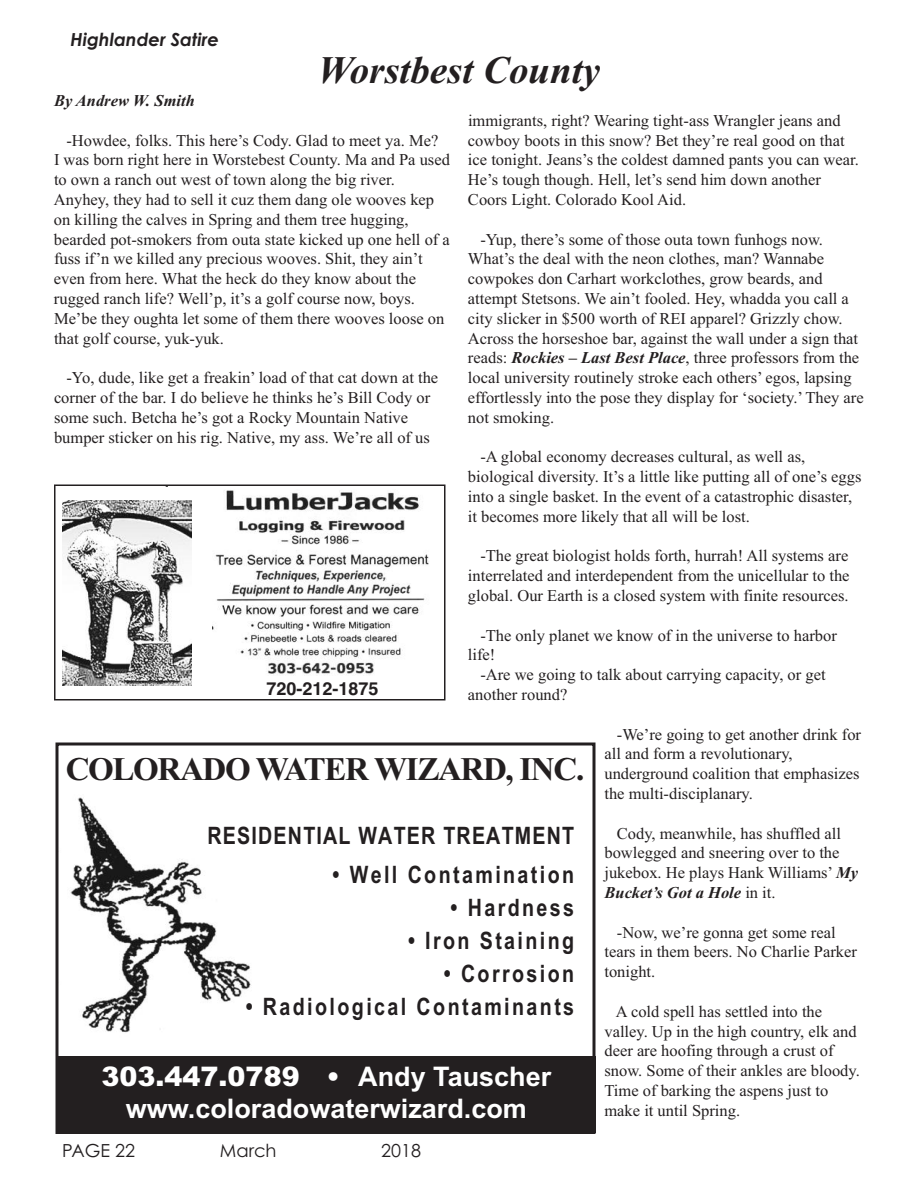
<style>
.page{position:relative;width:918px;height:1188px;background:#fff}
.page>*{position:absolute;margin:0;border:0;box-sizing:border-box;transform-origin:0 0}
.t1{font:italic 700 39px "Times New Roman";color:#231f20}
.t2{font:33px "Times New Roman PS Bold MT TT";letter-spacing:-.04em;color:#231f20}
.t3{font:27px/32.4px "Arial Bold MT TT";color:#fff;text-align:center}
.t4{font:24px "Arial Narrow Bold TT";letter-spacing:.1em;color:#231f20}
.t5{font:24px "Arial Narrow Bold TT";letter-spacing:.05em;color:#231f20}
.t6{font:italic 700 18px "Century Gothic";color:#231f20}
.t7{font:18px "Century Gothic";color:#231f20}
.t8{font:700 18px "Helvetica";color:#231f20}
.t9{font:16.5px/19.8px "Times New Roman";color:#231f20}
.t10{font:italic 700 16.5px "Times New Roman";color:#231f20}
.s1{font-weight:700;font-style:italic}
.s2{font-family:"Arial";font-weight:900}
</style>
<div class="page">
<img style="left:70px;top:797px;width:181px;height:236px">
<div style="left:56px;top:742px;width:540px;height:392px;border:3px solid #231f20"></div>
<div style="left:57px;top:1057px;width:539px;height:76px;background:#231f20"></div>
<img style="left:212px;top:490px;width:217px;height:184px">
<div style="left:54px;top:484px;width:392px;height:216px;border:2px solid #231f20"></div>
<div style="left:57px;top:488px;width:154px;height:211px;background:#fff"></div>
<img style="left:62px;top:500px;width:130px;height:186px">
<p class="t6" style="left:70px;top:29px;width:150px">Highlander Satire</p>
<p class="t1" style="left:318px;top:47px;width:284px">Worstbest County</p>
<p class="t10" style="left:54px;top:91px;width:142px">By Andrew W. Smith</p>
<p class="t9" style="left:54px;top:130px;width:397px;text-indent:12px">-Howdee, folks. This here’s Cody. Glad to meet ya. Me?<br>I was born right here in Worstebest County. Ma and Pa used to own a ranch out west of town along the big river.<br>Anyhey, they had to sell it cuz them dang ole wooves kep on killing the calves in Spring and them tree hugging, bearded pot-smokers from outa state kicked up one hell of a fuss if’n we killed any precious wooves. Shit, they ain’t even from here. What the heck do they know about the rugged ranch life? Well’p, it’s a golf course now, boys.<br>Me’be they oughta let some of them there wooves loose on that golf course, yuk-yuk.</p>
<p class="t9" style="left:54px;top:368px;width:386px;text-indent:12px">-Yo, dude, like get a freakin’ load of that cat down at the corner of the bar. I do believe he thinks he’s Bill Cody or some such. Betcha he’s got a Rocky Mountain Native bumper sticker on his rig. Native, my ass. We’re all of us</p>
<p class="t9" style="left:468px;top:110px;width:392px">immigrants, right? Wearing tight-ass Wrangler jeans and cowboy boots in this snow? Bet they’re real good on that ice tonight. Jeans’s the coldest damned pants you can wear.<br>He’s tough though. Hell, let’s send him down another Coors Light. Colorado Kool Aid.</p>
<p class="t9" style="left:468px;top:229px;width:397px;text-indent:12px">-Yup, there’s some of those outa town funhogs now.<br>What’s the deal with the neon clothes, man? Wannabe cowpokes don Carhart workclothes, grow beards, and attempt Stetsons. We ain’t fooled. Hey, whadda you call a city slicker in $500 worth of REI apparel? Grizzly chow.<br>Across the horseshoe bar, against the wall under a sign that reads: <span class="s1">Rockies – Last Best Place</span>, three professors from the local university routinely stroke each others’ egos, lapsing effortlessly into the pose they display for ‘society.’ They are not smoking.</p>
<p class="t9" style="left:468px;top:447px;width:395px;text-indent:12px">-A global economy decreases cultural, as well as, biological diversity. It’s a little like putting all of one’s eggs into a single basket. In the event of a catastrophic disaster, it becomes more likely that all will be lost.</p>
<p class="t9" style="left:468px;top:546px;width:383px;text-align:justify;text-indent:12px">-The great biologist holds forth, hurrah! All systems are interrelated and interdependent from the unicellular to the global. Our Earth is a closed system with finite resources.</p>
<p class="t9" style="left:480px;top:625px;width:358px">-The only planet we know of in the universe to harbor</p>
<p class="t9" style="left:468px;top:645px;width:29px">life!</p>
<p class="t9" style="left:480px;top:665px;width:347px">-Are we going to talk about carrying capacity, or get</p>
<p class="t9" style="left:468px;top:684px;width:101px">another round?</p>
<p class="t9" style="left:604px;top:724px;width:258px;text-indent:12px">-We’re going to get another drink for all and form a revolutionary, underground coalition that emphasizes the multi-disciplanary.</p>
<p class="t9" style="left:604px;top:823px;width:255px;text-indent:12px">Cody, meanwhile, has shuffled all bowlegged and sneering over to the jukebox. He plays Hank Williams’ <span class="s1">My<br>Bucket’s Got a Hole</span> in it.</p>
<p class="t9" style="left:604px;top:922px;width:254px;text-indent:12px">-Now, we’re gonna get some real tears in them beers. No Charlie Parker tonight.</p>
<p class="t9" style="left:604px;top:1001px;width:257px;text-indent:11px">A cold spell has settled into the valley. Up in the high country, elk and deer are hoofing through a crust of snow. Some of their ankles are bloody.<br>Time of barking the aspens just to make it until Spring.</p>
<p class="t8" style="left:266px;top:679px;width:114px">720-212-1875</p>
<p class="t2" style="left:66px;top:749px;width:520px">COLORADO WATER WIZARD, INC.</p>
<p class="t5" style="left:207px;top:822px;width:368px">RESIDENTIAL WATER TREATMENT</p>
<p class="t4" style="left:333px;top:861px;width:243px">• Well Contamination</p>
<p class="t4" style="left:451px;top:894px;width:125px">• Hardness</p>
<p class="t4" style="left:408px;top:927px;width:168px">• Iron Staining</p>
<p class="t4" style="left:444px;top:960px;width:132px">• Corrosion</p>
<p class="t4" style="left:246px;top:993px;width:330px">• Radiological Contaminants</p>
<p class="t3" style="left:102px;top:1060px;width:451px"><span class="s2">303.447.0789 •</span> Andy Tauscher www.coloradowaterwizard.com</p>
<p class="t7" style="left:62px;top:1140px;width:74px">PAGE 22</p>
<p class="t7" style="left:220px;top:1140px;width:58px">March</p>
<p class="t7" style="left:381px;top:1140px;width:41px">2018</p>
</div>
